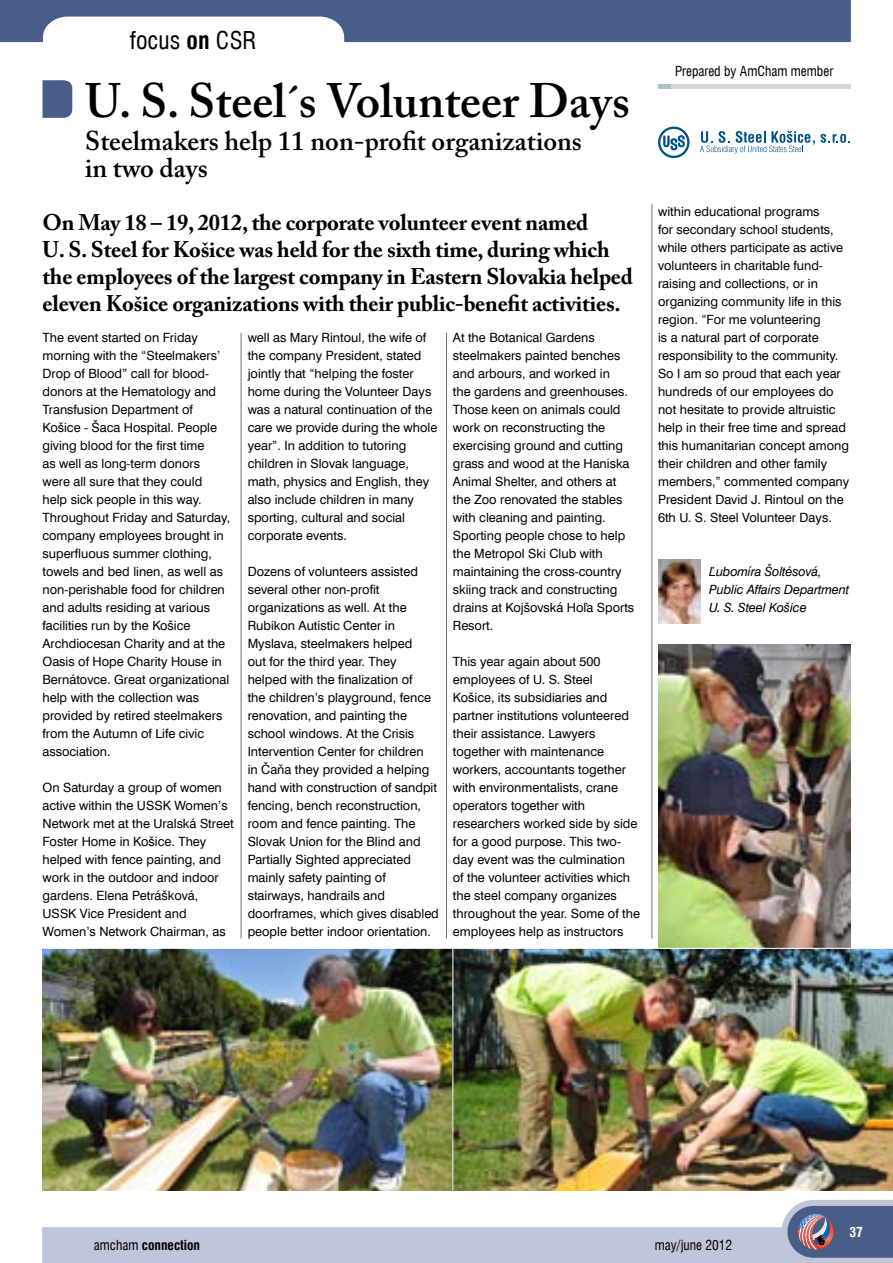
<style>
.page{position:relative;width:893px;height:1263px;background:#fff}
.page>*{position:absolute;margin:0;border:0;box-sizing:border-box;transform-origin:0 0}
.t1{font:600 48px "Adobe Caslon Pro";color:#000}
.t2{font:600 27px/27px "Adobe Caslon Pro";color:#000}
.t3{font:condensed 24px "Swiss 721 AT";color:#000}
.t4{font:700 22.5px/27px "Adobe Caslon Pro";letter-spacing:-.01em;color:#000}
.t5{font:condensed 13.5px "Swiss 721 AT";color:#000}
.t6{font:700 condensed 13.5px "Swiss 721 AT";color:#000}
.t7{font:700 condensed 13.5px "Swiss 721 AT";color:#fff}
.t8{font:12.75px/18px "Swiss 721 AT";color:#000}
.t9{font:italic 12.75px/18px "Swiss 721 AT";letter-spacing:-.01em;color:#000}
.s1{font-weight:700}
.s2{font-weight:400}
</style>
<div class="page">
<svg style="left:42px;top:1200px;width:851px;height:63px;fill:#c0c6d9"></svg>
<svg style="left:787px;top:1206px;width:106px;height:52px;background:#606a8d"></svg>
<svg style="left:0;top:0;width:851px;height:42px"></svg>
<hr style="left:241px;top:333px;width:1px;height:605px;background:#6d6f71">
<hr style="left:446px;top:333px;width:1px;height:605px;background:#6d6f71">
<hr style="left:652px;top:204px;width:1px;height:734px;background:#6d6f71">
<hr style="left:658px;top:84px;width:192px;height:4px;background:#ced8dd">
<hr style="left:658px;top:84px;width:13px;height:4px;background:#b0c0c8">
<svg style="left:700px;top:131px;width:150px;height:23px"></svg>
<svg style="left:658px;top:127px;width:31px;height:31px"></svg>
<svg style="left:43px;top:80px;width:30px;height:38px"></svg>
<img style="left:658px;top:560px;width:43px;height:64px">
<img style="left:43px;top:949px;width:850px;height:242px">
<img style="left:658px;top:645px;width:192px;height:303px">
<hr style="left:452px;top:947px;width:1px;height:244px;background:#fff">
<h3 class="t3" style="left:130px;top:25px;width:128px">focus <span class="s1">on</span> CSR</h3>
<h1 class="t1" style="left:85px;top:72px;width:546px">U. S. Steel´s Volunteer Days</h1>
<h2 class="t2" style="left:85px;top:127px;width:498px">Steelmakers help 11 non-profit organizations in two days</h2>
<p class="t4" style="left:43px;top:209px;width:592px">On May 18 – 19, 2012, the corporate volunteer event named<br>U. S. Steel for Košice was held for the sixth time, during which the employees of the largest company in Eastern Slovakia helped eleven Košice organizations with their public-benefit activities.</p>
<p class="t8" style="left:43px;top:328px;width:189px">The event started on Friday morning with the “Steelmakers’<br>Drop of Blood” call for blood&shy;donors at the Hematology and<br>Transfusion Department of<br>Košice - Šaca Hospital. People giving blood for the first time<br>as well as long-term donors were all sure that they could<br>help sick people in this way.<br>Throughout Friday and Saturday, company employees brought in superfluous summer clothing, towels and bed linen, as well as non-perishable food for children and adults residing at various facilities run by the Košice<br>Archdiocesan Charity and at the<br>Oasis of Hope Charity House in<br>Bernátovce. Great organizational help with the collection was provided by retired steelmakers from the Autumn of Life civic association.</p>
<p class="t8" style="left:43px;top:778px;width:193px">On Saturday a group of women active within the USSK Women’s<br>Network met at the Uralská Street<br>Foster Home in Košice. They helped with fence painting, and work in the outdoor and indoor gardens. Elena Petrášková,<br>USSK Vice President and<br>Women’s Network Chairman, as</p>
<p class="t8" style="left:248px;top:328px;width:191px">well as Mary Rintoul, the wife of the company President, stated jointly that “helping the foster home during the Volunteer Days was a natural continuation of the care we provide during the whole year”. In addition to tutoring children in Slovak language, math, physics and English, they also include children in many sporting, cultural and social corporate events.</p>
<p class="t8" style="left:248px;top:563px;width:193px">Dozens of volunteers assisted several other non-profit organizations as well. At the<br>Rubikon Autistic Center in<br>Myslava, steelmakers helped<br>out for the third year. They helped with the finalization of<br>the children’s playground, fence renovation, and painting the school windows. At the Crisis<br>Intervention Center for children<br>in Čaňa they provided a helping hand with construction of sandpit fencing, bench reconstruction, room and fence painting. The<br>Slovak Union for the Blind and<br>Partially Sighted appreciated mainly safety painting of stairways, handrails and doorframes, which gives disabled people better indoor orientation.</p>
<p class="t8" style="left:453px;top:329px;width:183px">At the Botanical Gardens steelmakers painted benches and arbours, and worked in<br>the gardens and greenhouses.<br>Those keen on animals could work on reconstructing the exercising ground and cutting grass and wood at the Haniska<br>Animal Shelter, and others at the Zoo renovated the stables with cleaning and painting.<br>Sporting people chose to help the Metropol Ski Club with maintaining the cross-country skiing track and constructing drains at Kojšovská Hoľa Sports<br>Resort.</p>
<p class="t8" style="left:453px;top:653px;width:189px">This year again about 500 employees of U. S. Steel<br>Košice, its subsidiaries and partner institutions volunteered their assistance. Lawyers together with maintenance workers, accountants together with environmentalists, crane operators together with researchers worked side by side for a good purpose. This two&shy;day event was the culmination<br>of the volunteer activities which the steel company organizes throughout the year. Some of the employees help as instructors</p>
<p class="t5" style="left:675px;top:63px;width:160px">Prepared by AmCham member</p>
<p class="t8" style="left:658px;top:203px;width:193px">within educational programs<br>for secondary school students, while others participate as active volunteers in charitable fund&shy;raising and collections, or in organizing community life in this region. “For me volunteering<br>is a natural part of corporate responsibility to the community.<br>So I am so proud that each year hundreds of our employees do not hesitate to provide altruistic help in their free time and spread this humanitarian concept among their children and other family members,” commented company<br>President David J. Rintoul on the<br>6th U. S. Steel Volunteer Days.</p>
<p class="t9" style="left:709px;top:563px;width:142px">Ľubomíra Šoltésová,<br>Public Affairs Department<br>U. S. Steel Košice</p>
<p class="t6" style="left:94px;top:1237px;width:108px"><span class="s2">amcham</span> connection</p>
<p class="t5" style="left:655px;top:1237px;width:79px">may/june 2012</p>
<p class="t7" style="left:849px;top:1224px;width:15px">37</p>
</div>
